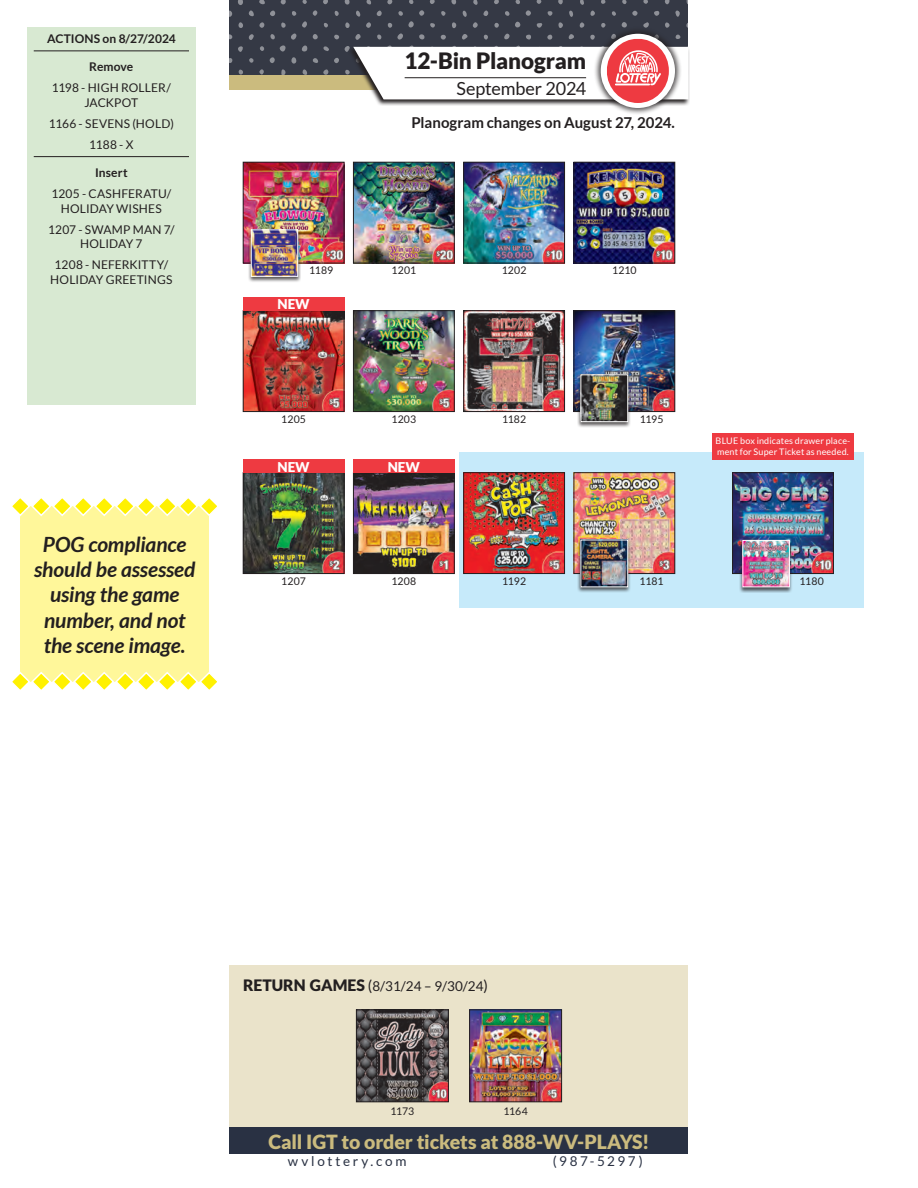
<style>
.page{position:relative;width:918px;height:1188px;background:#fff}
.page>*{position:absolute;margin:0;border:0;box-sizing:border-box;transform-origin:0 0}
.t1{font:900 22.5px "Lato";letter-spacing:-.005em;color:#231f20}
.t2{font:italic 700 21px/25.2px "Lato";letter-spacing:-.005em;color:#231f20;text-align:center}
.t3{font:900 19.5px "Lato";letter-spacing:-.01em;color:#cbbb7e}
.t4{font:18px "Lato";letter-spacing:-.01em;color:#231f20}
.t5{font:700 15px "Lato";color:#231f20}
.t6{font:13.5px "Lato";color:#231f20}
.t7{font:13.5px "Lato";letter-spacing:.2em;color:#293143}
.t8{font:900 13.5px "Lato";color:#fff}
.t9{font:12px/14.4px "Lato";letter-spacing:.01em;color:#231f20;text-align:center}
.t10{font:700 12px "Lato";letter-spacing:.01em;color:#231f20}
.t11{font:10.5px "Lato";letter-spacing:.005em;color:#231f20}
.t12{font:9px/10.8px "Lato";letter-spacing:.015em;color:#fff}
.s1{font-weight:900;font-size:15.75px}
.s2{font-size:15px}
</style>
<div class="page">
<div style="left:230px;top:72px;width:229px;height:18px;background:#cbbb7e"></div>
<div style="left:230px;top:0;width:458px;height:74px;background:#353945"></div>
<svg style="left:238px;top:0;width:5px;height:5px"></svg>
<svg style="left:302px;top:46px;width:5px;height:6px"></svg>
<svg style="left:302px;top:21px;width:5px;height:7px"></svg>
<svg style="left:281px;top:0;width:5px;height:5px"></svg>
<svg style="left:249px;top:0;width:26px;height:16px"></svg>
<svg style="left:238px;top:46px;width:5px;height:6px"></svg>
<svg style="left:238px;top:22px;width:5px;height:6px"></svg>
<svg style="left:239px;top:70px;width:4px;height:4px"></svg>
<svg style="left:302px;top:69px;width:5px;height:5px"></svg>
<svg style="left:249px;top:22px;width:47px;height:52px"></svg>
<svg style="left:292px;top:11px;width:4px;height:5px"></svg>
<svg style="left:302px;top:0;width:5px;height:4px"></svg>
<svg style="left:378px;top:103px;width:311px;height:3px"></svg>
<div style="left:593px;top:26px;width:89px;height:89px;background:#231f20;opacity:.75"></div>
<div style="left:601px;top:34px;width:74px;height:74px;background:#fff;border-radius:50%"></div>
<svg style="left:313px;top:0;width:377px;height:103px"></svg>
<hr style="left:405px;top:77px;width:181px;height:1px;background:#231f20">
<div style="left:230px;top:965px;width:458px;height:162px;background:#eae3ca"></div>
<div style="left:230px;top:1127px;width:458px;height:27px;background:#293143"></div>
<img style="left:358px;top:1012px;width:89px;height:88px">
<div style="left:356px;top:1010px;width:93px;height:92px;border:1px solid #231f20"></div>
<img style="left:471px;top:1012px;width:89px;height:88px">
<div style="left:469px;top:1010px;width:93px;height:92px;border:1px solid #231f20"></div>
<div style="left:20px;top:506px;width:189px;height:176px;background:#fff79a"></div>
<svg style="left:12px;top:498px;width:205px;height:19px"></svg>
<svg style="left:12px;top:671px;width:205px;height:19px"></svg>
<div style="left:27px;top:27px;width:169px;height:378px;background:#d8e9d2"></div>
<hr style="left:34px;top:51px;width:155px;height:1px;background:#231f20">
<hr style="left:34px;top:156px;width:155px;height:1px;background:#231f20">
<div style="left:459px;top:452px;width:405px;height:156px;background:#c6eafa"></div>
<div style="left:712px;top:433px;width:142px;height:27px;background:#ee3a41"></div>
<img style="left:355px;top:164px;width:97px;height:97px">
<div style="left:353px;top:162px;width:101px;height:101px;border:1px solid #231f20"></div>
<img style="left:576px;top:164px;width:97px;height:97px">
<div style="left:574px;top:162px;width:101px;height:101px;border:1px solid #231f20"></div>
<img style="left:576px;top:474px;width:97px;height:98px">
<div style="left:574px;top:472px;width:101px;height:102px;border:1px solid #231f20"></div>
<img style="left:355px;top:312px;width:98px;height:98px">
<div style="left:353px;top:310px;width:102px;height:102px;border:1px solid #231f20"></div>
<img style="left:576px;top:312px;width:97px;height:98px">
<div style="left:574px;top:310px;width:101px;height:102px;border:1px solid #231f20"></div>
<img style="left:245px;top:474px;width:97px;height:98px">
<div style="left:243px;top:472px;width:101px;height:102px;border:1px solid #231f20"></div>
<img style="left:465px;top:474px;width:98px;height:98px">
<div style="left:463px;top:472px;width:102px;height:102px;border:1px solid #231f20"></div>
<img style="left:355px;top:474px;width:97px;height:98px">
<div style="left:353px;top:472px;width:101px;height:102px;border:1px solid #231f20"></div>
<img style="left:465px;top:312px;width:98px;height:98px">
<div style="left:463px;top:310px;width:102px;height:102px;border:1px solid #231f20"></div>
<img style="left:734px;top:474px;width:98px;height:98px">
<div style="left:732px;top:472px;width:102px;height:102px;border:1px solid #231f20"></div>
<img style="left:245px;top:164px;width:97px;height:97px">
<div style="left:243px;top:162px;width:101px;height:101px;border:1px solid #231f20"></div>
<img style="left:465px;top:164px;width:98px;height:97px">
<div style="left:463px;top:162px;width:102px;height:101px;border:1px solid #231f20"></div>
<img style="left:245px;top:312px;width:97px;height:98px">
<div style="left:243px;top:310px;width:101px;height:102px;border:1px solid #231f20"></div>
<div style="left:247px;top:229px;width:54px;height:54px;background:#231f20;opacity:.75"></div>
<img style="left:253px;top:232px;width:43px;height:43px">
<div style="left:251px;top:230px;width:47px;height:47px;border:1px solid #fff"></div>
<div style="left:739px;top:539px;width:54px;height:54px;background:#231f20;opacity:.75"></div>
<img style="left:744px;top:542px;width:44px;height:43px">
<div style="left:742px;top:540px;width:48px;height:47px;border:1px solid #fff"></div>
<div style="left:577px;top:539px;width:54px;height:54px;background:#231f20;opacity:.75"></div>
<img style="left:582px;top:542px;width:44px;height:43px">
<div style="left:243px;top:460px;width:101px;height:13px;background:#ee3a41"></div>
<div style="left:353px;top:460px;width:102px;height:13px;background:#ee3a41"></div>
<div style="left:243px;top:297px;width:101px;height:13px;background:#ee3a41"></div>
<div style="left:577px;top:374px;width:54px;height:54px;background:#231f20;opacity:.75"></div>
<img style="left:582px;top:376px;width:44px;height:44px">
<div style="left:580px;top:374px;width:48px;height:48px;border:1px solid #fff"></div>
<p class="t10" style="left:47px;top:32px;width:130px">ACTIONS on 8/27/2024</p>
<p class="t10" style="left:89px;top:60px;width:46px">Remove</p>
<p class="t9" style="left:52px;top:81px;width:121px">1198 - HIGH ROLLER/<br>JACKPOT</p>
<p class="t9" style="left:49px;top:113px;width:127px;line-height:21.1px">1166 - SEVENS (HOLD)<br>1188 - X</p>
<p class="t10" style="left:95px;top:166px;width:34px">Insert</p>
<p class="t9" style="left:51px;top:187px;width:121px">1205 - CASHFERATU/<br>HOLIDAY WISHES</p>
<p class="t9" style="left:48px;top:222px;width:128px">1207 - SWAMP MAN 7/<br>HOLIDAY 7</p>
<p class="t9" style="left:50px;top:258px;width:124px">1208 - NEFERKITTY/<br>HOLIDAY GREETINGS</p>
<h2 class="t2" style="left:34px;top:532px;width:163px">POG compliance should be assessed using the game number, and not the scene image.</h2>
<h1 class="t1" style="left:405px;top:48px;width:183px">12-Bin Planogram</h1>
<h3 class="t4" style="left:457px;top:78px;width:131px">September 2024</h3>
<p class="t5" style="left:411px;top:113px;width:265px">Planogram changes on August 27, 2024.</p>
<p class="t11" style="left:309px;top:265px;width:26px">1189</p>
<p class="t11" style="left:502px;top:265px;width:26px">1202</p>
<p class="t11" style="left:392px;top:265px;width:26px">1201</p>
<p class="t11" style="left:612px;top:265px;width:26px">1210</p>
<p class="t8" style="left:277px;top:296px;width:34px">NEW</p>
<p class="t11" style="left:391px;top:413px;width:26px">1203</p>
<p class="t11" style="left:640px;top:413px;width:25px">1195</p>
<p class="t11" style="left:502px;top:413px;width:26px">1182</p>
<p class="t11" style="left:281px;top:413px;width:26px">1205</p>
<p class="t8" style="left:277px;top:459px;width:34px">NEW</p>
<p class="t8" style="left:388px;top:459px;width:34px">NEW</p>
<p class="t11" style="left:281px;top:575px;width:26px">1207</p>
<p class="t11" style="left:391px;top:575px;width:27px">1208</p>
<p class="t11" style="left:502px;top:575px;width:25px">1192</p>
<p class="t11" style="left:640px;top:575px;width:25px">1181</p>
<p class="t12" style="left:716px;top:436px;width:136px">BLUE box indicates drawer place&shy;ment for Super Ticket as needed.</p>
<p class="t11" style="left:799px;top:575px;width:26px">1180</p>
<p class="t6" style="left:243px;top:979px;width:247px"><span class="s1">RETURN GAMES</span> <span class="s2">(</span>8/31/24 – 9/30/24<span class="s2">)</span></p>
<p class="t11" style="left:390px;top:1106px;width:25px">1173</p>
<p class="t11" style="left:503px;top:1106px;width:26px">1164</p>
<h3 class="t3" style="left:268px;top:1131px;width:383px">Call IGT to order tickets at 888-WV-PLAYS!</h3>
<p class="t7" style="left:553px;top:1154px;width:91px">(987-5297)</p>
<p class="t7" style="left:288px;top:1154px;width:120px">wvlottery.com</p>
</div>
